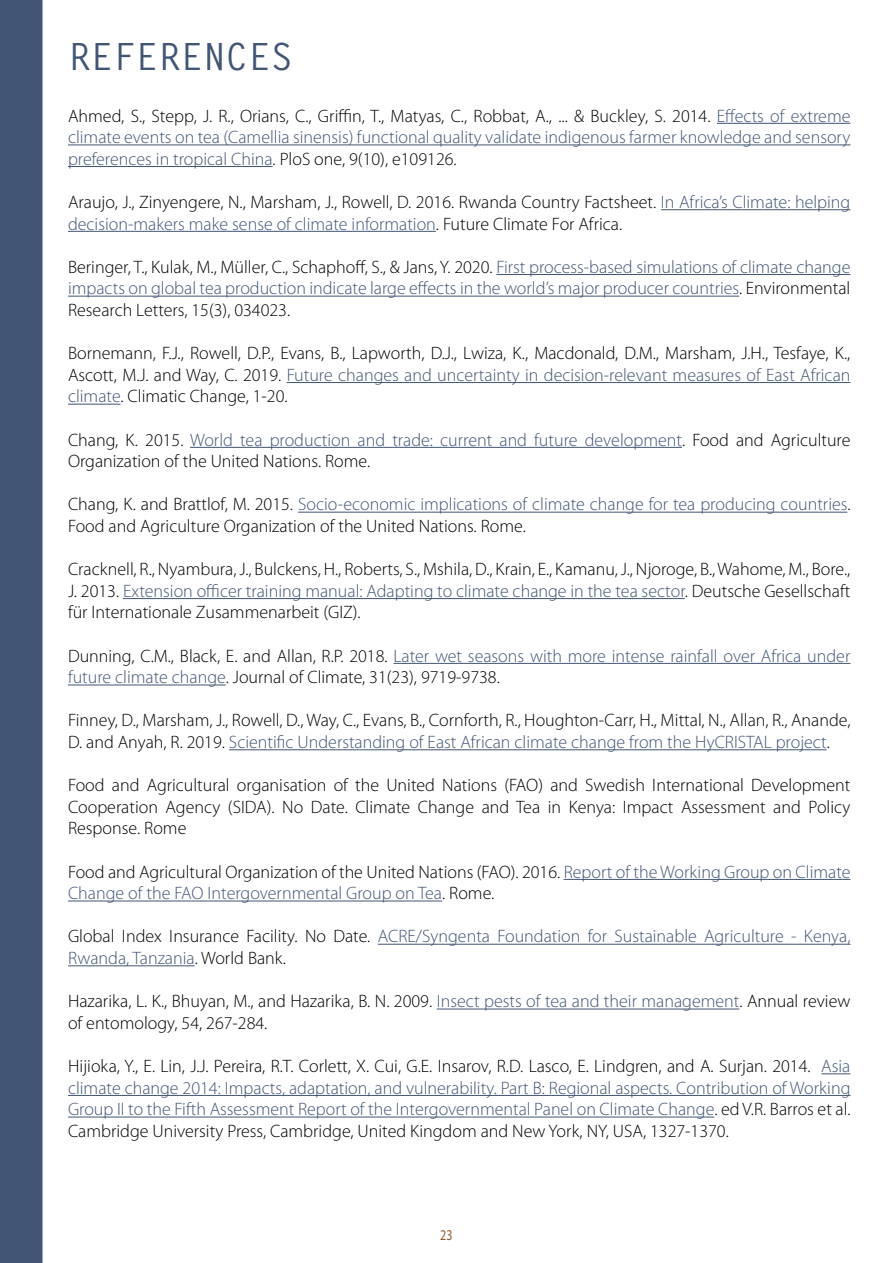
<style>
.page{position:relative;width:893px;height:1263px;background:#fff}
.page>*{position:absolute;margin:0;border:0;box-sizing:border-box;transform-origin:0 0}
.t1{font:700 37.5px "Letter Gothic Std";color:#425575}
.t2{font:300 18px/21.6px "Myriad Pro";color:#000}
.t3{font:300 18px/21.6px "Myriad Pro";color:#425575;text-align:justify}
.t4{font:15px "Myriad Pro";color:#955a33;scale:.8 1}
.s1{color:#000}
.s2{color:#425575}
</style>
<div class="page">
<div style="left:0;top:0;width:43px;height:1263px;background:#425575"></div>
<hr style="left:717px;top:123px;width:133px;height:1px;background:#425575">
<hr style="left:68px;top:144px;width:782px;height:1px;background:#425575">
<hr style="left:68px;top:166px;width:205px;height:1px;background:#425575">
<hr style="left:661px;top:209px;width:189px;height:1px;background:#425575">
<hr style="left:68px;top:231px;width:368px;height:1px;background:#425575">
<hr style="left:496px;top:274px;width:354px;height:1px;background:#425575">
<hr style="left:68px;top:296px;width:671px;height:1px;background:#425575">
<hr style="left:287px;top:382px;width:563px;height:1px;background:#425575">
<hr style="left:68px;top:404px;width:53px;height:1px;background:#425575">
<hr style="left:190px;top:447px;width:492px;height:1px;background:#425575">
<hr style="left:298px;top:512px;width:549px;height:1px;background:#425575">
<hr style="left:123px;top:598px;width:562px;height:1px;background:#425575">
<hr style="left:393px;top:663px;width:457px;height:1px;background:#425575">
<hr style="left:68px;top:684px;width:158px;height:1px;background:#425575">
<hr style="left:229px;top:749px;width:598px;height:1px;background:#425575">
<hr style="left:564px;top:879px;width:286px;height:1px;background:#425575">
<hr style="left:68px;top:900px;width:374px;height:1px;background:#425575">
<hr style="left:378px;top:944px;width:472px;height:1px;background:#425575">
<hr style="left:68px;top:965px;width:127px;height:1px;background:#425575">
<hr style="left:437px;top:1008px;width:302px;height:1px;background:#425575">
<svg style="left:821px;top:1073px;width:29px;height:1px"></svg>
<hr style="left:68px;top:1095px;width:782px;height:1px;background:#425575">
<hr style="left:68px;top:1116px;width:646px;height:1px;background:#425575">
<h1 class="t1" style="left:68px;top:34px;width:226px">REFERENCES</h1>
<p class="t3" style="left:68px;top:105px;width:784px"><span class="s1">Ahmed, S., Stepp, J. R., Orians, C., Griffin, T., Matyas, C., Robbat, A., ... &amp; Buckley, S. 2014.</span> Effects of extreme climate events on tea (Camellia sinensis) functional quality validate indigenous farmer knowledge and sensory preferences in tropical China<span class="s1">. PloS one, 9(10), e109126.</span></p>
<p class="t2" style="left:68px;top:191px;width:784px">Araujo, J., Zinyengere, N., Marsham, J., Rowell, D. 2016. Rwanda Country Factsheet. <span class="s2">In Africa’s Climate: helping decision-makers make sense of climate information</span>. Future Climate For Africa.</p>
<p class="t3" style="left:68px;top:256px;width:784px"><span class="s1">Beringer, T., Kulak, M., Müller, C., Schaphoff, S., &amp; Jans, Y. 2020.</span> First process-based simulations of climate change impacts on global tea production indicate large effects in the world’s major producer countries<span class="s1">. Environmental Research Letters, 15(3), 034023.</span></p>
<p class="t2" style="left:68px;top:343px;width:784px;text-align:justify">Bornemann, F.J., Rowell, D.P., Evans, B., Lapworth, D.J., Lwiza, K., Macdonald, D.M., Marsham, J.H., Tesfaye, K., Ascott, M.J. and Way, C. 2019. <span class="s2">Future changes and uncertainty in decision-relevant measures of East African climate</span>. Climatic Change, 1-20.</p>
<p class="t2" style="left:68px;top:429px;width:784px">Chang, K. 2015. <span class="s2">World tea production and trade: current and future development</span>. Food and Agriculture<br>Organization of the United Nations. Rome.</p>
<p class="t2" style="left:68px;top:494px;width:784px">Chang, K. and Brattlof, M. 2015. <span class="s2">Socio-economic implications of climate change for tea producing countries</span>.<br>Food and Agriculture Organization of the United Nations. Rome.</p>
<p class="t2" style="left:68px;top:559px;width:784px;text-align:justify">Cracknell, R., Nyambura, J., Bulckens, H., Roberts, S., Mshila, D., Krain, E., Kamanu, J., Njoroge, B., Wahome, M., Bore., J. 2013. <span class="s2">Extension officer training manual: Adapting to climate change in the tea sector</span>. Deutsche Gesellschaft für Internationale Zusammenarbeit (GIZ).</p>
<p class="t2" style="left:68px;top:645px;width:784px">Dunning, C.M., Black, E. and Allan, R.P. 2018. <span class="s2">Later wet seasons with more intense rainfall over Africa under future climate change</span>. Journal of Climate, 31(23), 9719-9738.</p>
<p class="t2" style="left:68px;top:710px;width:784px">Finney, D., Marsham, J., Rowell, D., Way, C., Evans, B., Cornforth, R., Houghton-Carr, H., Mittal, N., Allan, R., Anande,<br>D. and Anyah, R. 2019. <span class="s2">Scientific Understanding of East African climate change from the HyCRISTAL project</span>.</p>
<p class="t2" style="left:68px;top:775px;width:784px;text-align:justify">Food and Agricultural organisation of the United Nations (FAO) and Swedish International Development Cooperation Agency (SIDA). No Date. Climate Change and Tea in Kenya: Impact Assessment and Policy Response. Rome</p>
<p class="t3" style="left:68px;top:861px;width:784px"><span class="s1">Food and Agricultural Organization of the United Nations (FAO). 2016.</span> Report of the Working Group on Climate<br>Change of the FAO Intergovernmental Group on Tea<span class="s1">. Rome.</span></p>
<p class="t3" style="left:68px;top:926px;width:784px"><span class="s1">Global Index Insurance Facility. No Date.</span> ACRE/Syngenta Foundation for Sustainable Agriculture - Kenya,<br>Rwanda, Tanzania<span class="s1">. World Bank.</span></p>
<p class="t2" style="left:68px;top:991px;width:784px">Hazarika, L. K., Bhuyan, M., and Hazarika, B. N. 2009. <span class="s2">Insect pests of tea and their management</span>. Annual review of entomology, 54, 267-284.</p>
<p class="t2" style="left:68px;top:1055px;width:784px;text-align:justify">Hijioka, Y., E. Lin, J.J. Pereira, R.T. Corlett, X. Cui, G.E. Insarov, R.D. Lasco, E. Lindgren, and A. Surjan. 2014. <span class="s2">Asia climate change 2014: Impacts, adaptation, and vulnerability. Part B: Regional aspects. Contribution of Working Group II to the Fifth Assessment Report of the Intergovernmental Panel on Climate Change</span>. ed V.R. Barros et al.<br>Cambridge University Press, Cambridge, United Kingdom and New York, NY, USA, 1327-1370.</p>
<p class="t4" style="left:440px;top:1226px;width:17px">23</p>
</div>
